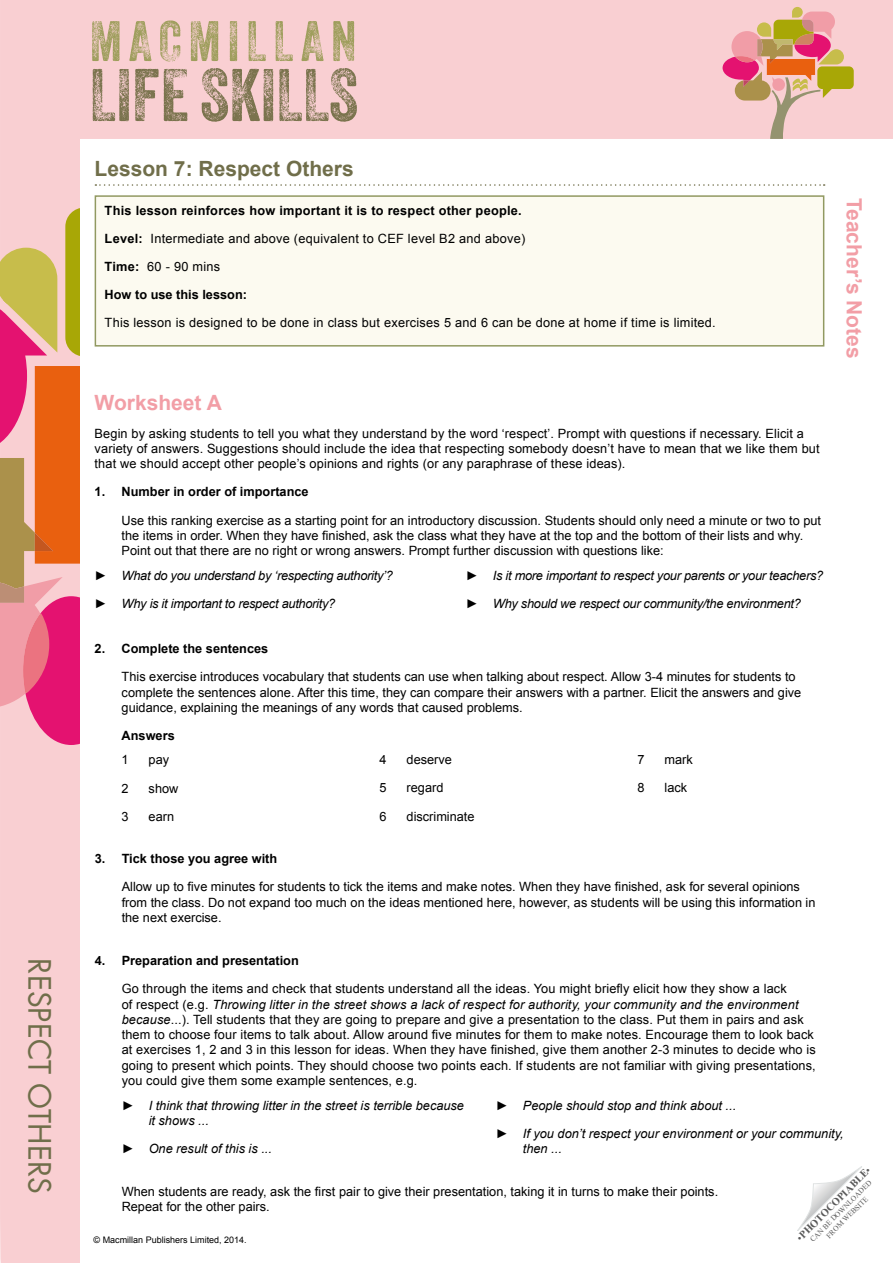
<style>
.page{position:relative;width:893px;height:1263px;background:#f9cfd2}
.page>*{position:absolute;margin:0;border:0;box-sizing:border-box;transform-origin:0 0}
.t1{font:72px "Veneer Three";color:#7a734d}
.t2{font:55.2px "Veneer Three";letter-spacing:.12em;color:#9e9e5c}
.t3{font:30px "Futura Std";color:#706e4a}
.t4{font:700 21px "Arial";color:#f29ea6}
.t5{font:700 21px "Arial";color:#706e4a}
.t6{font:12.75px/15.3px "Arial";color:#000}
.t7{font:italic 12.75px/28px "Arial";letter-spacing:-.02em;color:#000}
.t8{font:italic 12.75px/15.3px "Arial";color:#000}
.t9{font:12.75px "Arial";letter-spacing:.02em;color:#000}
.t10{font:700 12.75px/28px "Arial";color:#000}
.t11{font:700 12.75px "Arial";letter-spacing:.02em;color:#000}
.t12{font:700 10.5px "Times New Roman";color:#595959}
.t13{font:9px "Arial";color:#000}
.t14{font:7.5px/9px "Times New Roman";color:#595959;text-align:center}
.s1{font-weight:700}
.s2{font-weight:400}
.s3{font-style:normal}
.s4{font-style:italic}
</style>
<div class="page">
<div style="left:81px;top:139px;width:811px;height:1124px;background:#fff"></div>
<svg style="left:797px;top:1166px;width:65px;height:65px"></svg>
<svg style="left:0;top:208px;width:95px;height:537px"></svg>
<svg style="left:723px;top:7px;width:131px;height:132px;background:#e3ad9a"></svg>
<svg style="left:95px;top:184px;width:730px;height:2px"></svg>
<div style="left:95px;top:196px;width:729px;height:150px;background:#fcfaf0"></div>
<div style="left:95px;top:195px;width:729px;height:152px;border:2px solid #919961"></div>
<h3 class="t3" style="left:59px;top:958px;width:237px;rotate:90deg">respect others</h3>
<h2 class="t2" style="left:90px;top:8px;width:268px">MACMILLAN</h2>
<h1 class="t1" style="left:90px;top:51px;width:270px">LIFE SKILLS</h1>
<h3 class="t5" style="left:95px;top:155px;width:261px">Lesson 7: Respect Others</h3>
<p class="t11" style="left:105px;top:202px;width:419px">This lesson reinforces how important it is to respect other people.</p>
<p class="t9" style="left:105px;top:230px;width:422px"><span class="s1">Level:</span> Intermediate and above (equivalent to CEF level B2 and above)</p>
<p class="t10" style="left:105px;top:253px;width:144px">Time: <span class="s2">60 - 90 mins<br></span>How to use this lesson:</p>
<p class="t9" style="left:105px;top:314px;width:613px">This lesson is designed to be done in class but exercises 5 and 6 can be done at home if time is limited.</p>
<h3 class="t4" style="left:95px;top:388px;width:129px">Worksheet A</h3>
<p class="t6" style="left:95px;top:426px;width:726px">Begin by asking students to tell you what they understand by the word ‘respect’. Prompt with questions if necessary. Elicit a variety of answers. Suggestions should include the idea that respecting somebody doesn’t have to mean that we like them but that we should accept other people’s opinions and rights (or any paraphrase of these ideas).</p>
<p class="t10" style="left:95px;top:478px;width:216px">1. Number in order of importance</p>
<p class="t6" style="left:122px;top:512px;width:701px">Use this ranking exercise as a starting point for an introductory discussion. Students should only need a minute or two to put the items in order. When they have finished, ask the class what they have at the top and the bottom of their lists and why.<br>Point out that there are no right or wrong answers. Prompt further discussion with questions like:</p>
<p class="t7" style="left:95px;top:561px;width:300px"><span class="s3">►</span> What do you understand by ‘respecting authority’? <span class="s3">►</span> Why is it important to respect authority?</p>
<p class="t7" style="left:466px;top:561px;width:359px"><span class="s3">►</span> Is it more important to respect your parents or your teachers? <span class="s3">►</span> Why should we respect our community/the environment?</p>
<p class="t10" style="left:95px;top:635px;width:175px">2. Complete the sentences</p>
<p class="t6" style="left:122px;top:669px;width:681px">This exercise introduces vocabulary that students can use when talking about respect. Allow 3-4 minutes for students to complete the sentences alone. After this time, they can compare their answers with a partner. Elicit the answers and give guidance, explaining the meanings of any words that caused problems.</p>
<p class="t10" style="left:122px;top:722px;width:55px">Answers</p>
<p class="t6" style="left:122px;top:752px;width:9px">1</p>
<p class="t6" style="left:149px;top:752px;width:22px">pay</p>
<p class="t6" style="left:122px;top:780px;width:9px">2</p>
<p class="t6" style="left:149px;top:780px;width:31px">show</p>
<p class="t6" style="left:122px;top:808px;width:9px">3</p>
<p class="t6" style="left:149px;top:808px;width:27px">earn</p>
<p class="t6" style="left:638px;top:752px;width:9px">7</p>
<p class="t6" style="left:665px;top:752px;width:30px">mark</p>
<p class="t6" style="left:638px;top:780px;width:9px">8</p>
<p class="t6" style="left:665px;top:780px;width:24px">lack</p>
<p class="t6" style="left:380px;top:752px;width:9px">4</p>
<p class="t6" style="left:407px;top:752px;width:47px">deserve</p>
<p class="t6" style="left:380px;top:780px;width:9px">5</p>
<p class="t6" style="left:407px;top:780px;width:38px">regard</p>
<p class="t6" style="left:380px;top:808px;width:9px">6</p>
<p class="t6" style="left:407px;top:808px;width:70px">discriminate</p>
<h3 class="t4" style="left:868px;top:198px;width:162px;rotate:90deg">Teacher’s Notes</h3>
<p class="t10" style="left:95px;top:845px;width:184px">3. Tick those you agree with</p>
<p class="t6" style="left:122px;top:879px;width:695px">Allow up to five minutes for students to tick the items and make notes. When they have finished, ask for several opinions from the class. Do not expand too much on the ideas mentioned here, however, as students will be using this information in the next exercise.</p>
<p class="t10" style="left:95px;top:947px;width:206px">4. Preparation and presentation</p>
<p class="t6" style="left:122px;top:981px;width:696px">Go through the items and check that students understand all the ideas. You might briefly elicit how they show a lack<br>of respect (e.g. <span class="s4">Throwing litter in the street shows a lack of respect for authority, your community and the environment because</span>...). Tell students that they are going to prepare and give a presentation to the class. Put them in pairs and ask them to choose four items to talk about. Allow around five minutes for them to make notes. Encourage them to look back at exercises 1, 2 and 3 in this lesson for ideas. When they have finished, give them another 2-3 minutes to decide who is going to present which points. They should choose two points each. If students are not familiar with giving presentations, you could give them some example sentences, e.g.</p>
<p class="t8" style="left:149px;top:1098px;width:317px;text-indent:-27px"><span class="s3">►</span> I think that throwing litter in the street is terrible because it shows ...</p>
<p class="t8" style="left:122px;top:1141px;width:152px"><span class="s3">►</span> One result of this is ...</p>
<p class="t8" style="left:496px;top:1091px;width:349px;line-height:28px"><span class="s3">►</span> People should stop and think about ...<br><span class="s3">►</span> If you don’t respect your environment or your community,</p>
<p class="t7" style="left:523px;top:1135px;width:40px">then ...</p>
<p class="t6" style="left:122px;top:1184px;width:598px">When students are ready, ask the first pair to give their presentation, taking it in turns to make their points.<br>Repeat for the other pairs.</p>
<p class="t12" style="left:793px;top:1234px;width:101px;rotate:-45deg"><span class="s2">•</span>PHOTOCOPIABLE<span class="s2">•</span></p>
<p class="t14" style="left:808px;top:1237px;width:85px;rotate:-45deg">CAN BE DOWNLOADED<br>FROM WEBSITE</p>
<p class="t13" style="left:94px;top:1234px;width:155px">© Macmillan Publishers Limited, 2014.</p>
</div>
